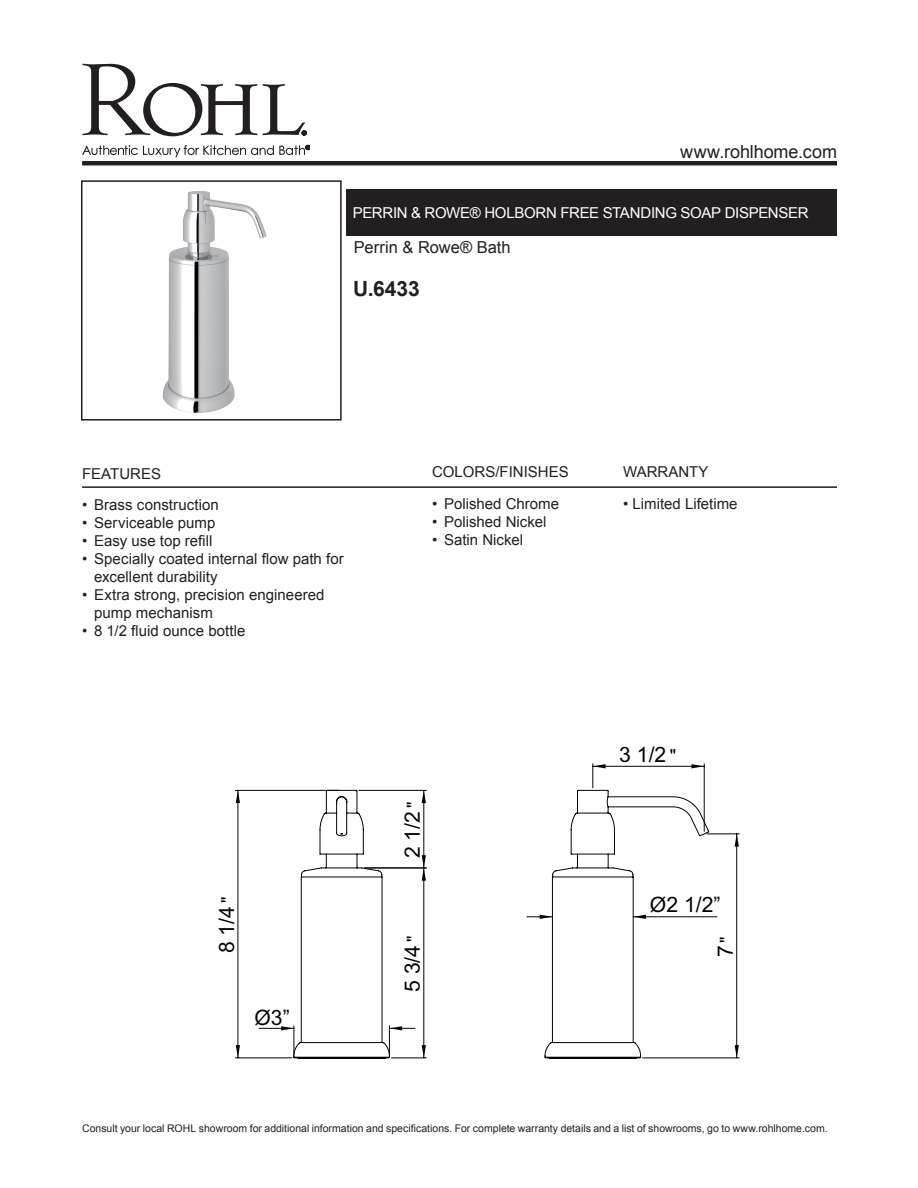
<style>
.page{position:relative;width:918px;height:1188px;background:#fff}
.page>*{position:absolute;margin:0;border:0;box-sizing:border-box;transform-origin:0 0}
.t1{font:21.15px "Arial";color:#040503}
.Product_Info_Nest{font:700 21px "Arial";color:#231f20}
.t2{font:18px "Arial";letter-spacing:-.005em;color:#231f20}
.t3{font:16.5px "Arial";letter-spacing:-.005em;color:#231f20}
.FEATURES{font:15px "Arial";color:#231f20}
.Product_Title_Bar{font:15px "Arial";letter-spacing:-.02em;color:#fff}
.bullets{font:15px "Arial";color:#231f20}
.t4{font:10.5px "Arial";color:#231f20}
.s1{font-size:18px}
</style>
<div class="page">
<svg style="left:82px;top:64px;width:175px;height:72px"></svg>
<svg style="left:263px;top:84px;width:44px;height:51px"></svg>
<svg style="left:82px;top:145px;width:228px;height:12px"></svg>
<hr style="left:82px;top:161px;width:755px;height:4px;background:#231f20">
<hr style="left:82px;top:486px;width:755px;height:2px;background:#231f20">
<div style="left:346px;top:189px;width:491px;height:46px;background:#231f20"></div>
<img style="left:163px;top:191px;width:104px;height:222px">
<div style="left:81px;top:180px;width:261px;height:241px;border:2px solid #231f20"></div>
<svg style="left:293px;top:790px;width:417px;height:269px"></svg>
<svg style="left:236px;top:1045px;width:4px;height:12px"></svg>
<svg style="left:236px;top:791px;width:4px;height:12px"></svg>
<hr style="left:235px;top:1057px;width:57px;height:1px;background:#040503">
<hr style="left:235px;top:790px;width:104px;height:1px;background:#040503">
<hr style="left:238px;top:790px;width:1px;height:268px;background:#040503">
<svg style="left:281px;top:1026px;width:14px;height:29px"></svg>
<svg style="left:389px;top:1026px;width:26px;height:29px"></svg>
<hr style="left:259px;top:1028px;width:35px;height:1px;background:#040503">
<svg style="left:691px;top:764px;width:13px;height:4px"></svg>
<svg style="left:592px;top:764px;width:14px;height:24px"></svg>
<hr style="left:704px;top:764px;width:1px;height:67px;background:#040503">
<hr style="left:593px;top:766px;width:111px;height:1px;background:#040503">
<svg style="left:735px;top:834px;width:4px;height:13px"></svg>
<svg style="left:735px;top:1045px;width:4px;height:12px"></svg>
<hr style="left:707px;top:833px;width:32px;height:1px;background:#040503">
<hr style="left:642px;top:1057px;width:97px;height:1px;background:#040503">
<hr style="left:736px;top:834px;width:1px;height:224px;background:#040503">
<svg style="left:633px;top:915px;width:13px;height:4px"></svg>
<svg style="left:527px;top:915px;width:25px;height:4px"></svg>
<hr style="left:633px;top:916px;width:84px;height:1px;background:#040503">
<svg style="left:422px;top:1045px;width:4px;height:12px"></svg>
<hr style="left:391px;top:1057px;width:35px;height:1px;background:#040503">
<hr style="left:423px;top:868px;width:1px;height:190px;background:#040503">
<svg style="left:422px;top:855px;width:4px;height:26px"></svg>
<svg style="left:422px;top:791px;width:4px;height:12px"></svg>
<hr style="left:365px;top:868px;width:61px;height:1px;background:#040503">
<hr style="left:359px;top:790px;width:67px;height:1px;background:#040503">
<hr style="left:423px;top:790px;width:1px;height:78px;background:#040503">
<p class="t2" style="left:680px;top:140px;width:158px">www.rohlhome.com</p>
<p class="Product_Title_Bar" style="left:353px;top:203px;width:457px">PERRIN &amp; ROWE® HOLBORN FREE STANDING SOAP DISPENSER</p>
<p class="t3" style="left:354px;top:236px;width:158px">Perrin &amp; Rowe® Bath</p>
<p class="Product_Info_Nest" style="left:353px;top:275px;width:68px">U.6433</p>
<p class="FEATURES" style="left:82px;top:463px;width:80px">FEATURES</p>
<p class="FEATURES" style="left:82px;top:495px;width:138px">• Brass construction</p>
<p class="FEATURES" style="left:82px;top:513px;width:135px">• Serviceable pump</p>
<p class="FEATURES" style="left:82px;top:531px;width:132px">• Easy use top refill</p>
<p class="FEATURES" style="left:82px;top:549px;width:263px">• Specially coated internal flow path for</p>
<p class="FEATURES" style="left:94px;top:567px;width:125px">excellent durability</p>
<p class="FEATURES" style="left:82px;top:585px;width:244px">• Extra strong, precision engineered</p>
<p class="FEATURES" style="left:94px;top:603px;width:120px">pump mechanism</p>
<p class="FEATURES" style="left:82px;top:621px;width:165px">• 8 1/2 fluid ounce bottle</p>
<p class="t1" style="left:213px;top:953px;width:58px;rotate:-90deg">8 1/4 <span class="s1">"</span></p>
<p class="t1" style="left:254px;top:1003px;width:37px">Ø3”</p>
<p class="FEATURES" style="left:432px;top:462px;width:138px">COLORS/FINISHES</p>
<p class="bullets" style="left:432px;top:493px;width:129px">• Polished Chrome</p>
<p class="bullets" style="left:432px;top:511px;width:116px">• Polished Nickel</p>
<p class="bullets" style="left:432px;top:529px;width:93px">• Satin Nickel</p>
<p class="FEATURES" style="left:623px;top:462px;width:87px">WARRANTY</p>
<p class="FEATURES" style="left:623px;top:493px;width:116px">• Limited Lifetime</p>
<p class="t1" style="left:399px;top:858px;width:58px;rotate:-90deg">2 1/2 <span class="s1">"</span></p>
<p class="t1" style="left:399px;top:992px;width:58px;rotate:-90deg">5 3/4 <span class="s1">"</span></p>
<p class="t1" style="left:619px;top:741px;width:58px">3 1/2 <span class="s1">"</span></p>
<p class="t1" style="left:650px;top:891px;width:72px">Ø2 1/2”</p>
<p class="t1" style="left:712px;top:957px;width:22px;rotate:-90deg">7<span class="s1">"</span></p>
<p class="t4" style="left:82px;top:1121px;width:747px">Consult your local ROHL showroom for additional information and specifications. For complete warranty details and a list of showrooms, go to www.rohlhome.com.</p>
</div>
